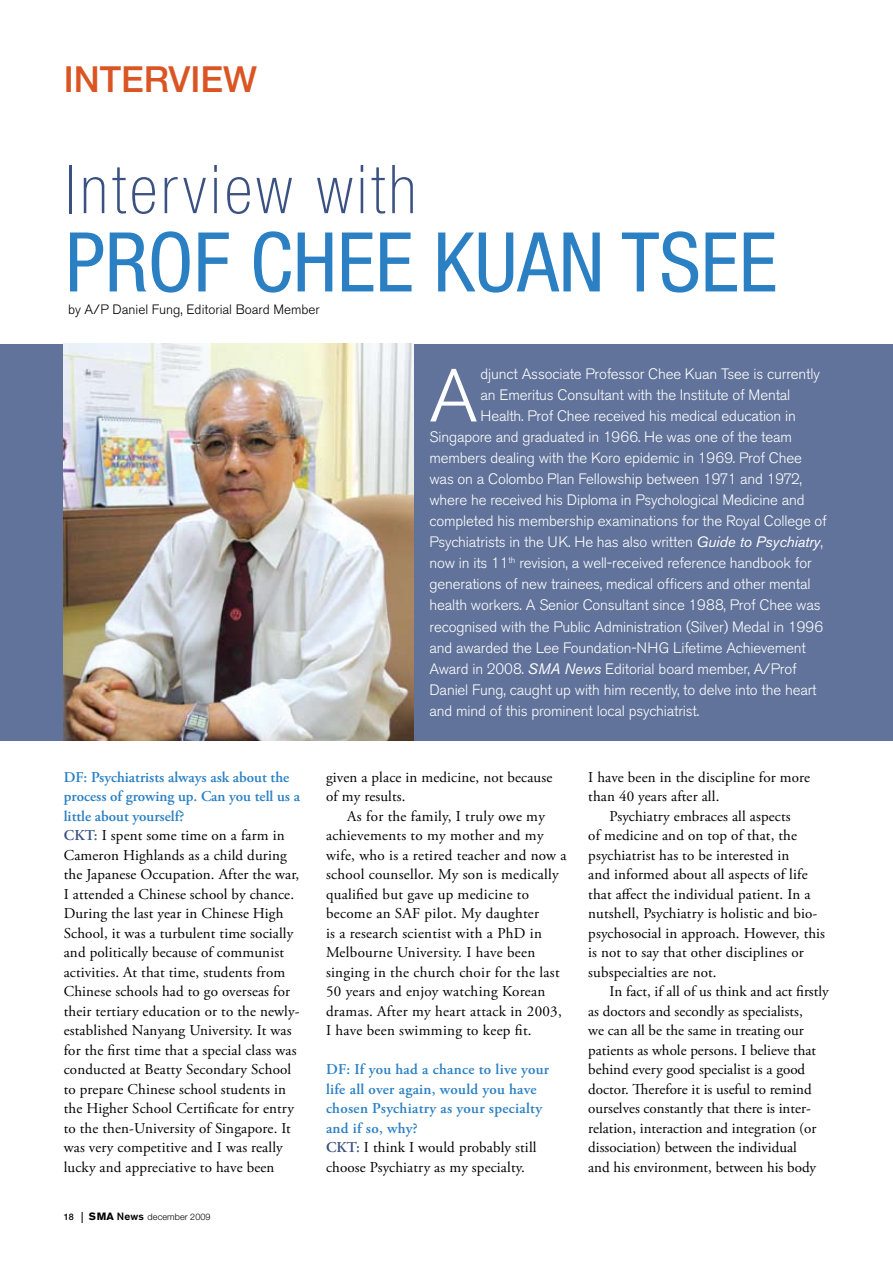
<style>
.page{position:relative;width:893px;height:1263px;background:#fff}
.page>*{position:absolute;margin:0;border:0;box-sizing:border-box;transform-origin:0 0}
.t1{font:condensed 82.5px "Helvetica Neue";color:#2b80c3}
.t2{font:300 74.55px "Akzidenz Grotesk BE";color:#fff}
.t3{font:100 condensed 67.5px "Helvetica Neue";letter-spacing:.06em;color:#3a5181}
.t4{font:500 36px "Helvetica Neue";color:#da5523}
.t5{font:15px/19.5px "Adobe Garamond Pro";letter-spacing:.01em;color:#000}
.t6{font:300 15px "Akzidenz Grotesk BE";letter-spacing:-.01em;color:#fff}
.t7{font:600 15px/19.5px "Adobe Garamond Pro";letter-spacing:.02em;color:#2b80c3}
.t8{font:300 13.5px "Akzidenz Grotesk BE";color:#000}
.t9{font:300 9px "Helvetica Neue";letter-spacing:.01em;color:#000}
.t10{font:500 9px "Helvetica Neue";color:#000}
.s1{font-weight:400;font-style:italic}
.s2{font-weight:600;color:#2b80c3}
.s3{font-weight:600;color:#3a5181}
.s4{color:#3a5181}
.s5{font-weight:400;color:#000}
.s6{font-family:"Akzidenz Grotesk BE";font-weight:700;font-size:10.5px}
.s7{font-family:"Akzidenz Grotesk BE";font-weight:500;font-size:10.5px}
</style>
<div class="page">
<div style="left:0;top:344px;width:893px;height:397px;background:#61739a"></div>
<img style="left:64px;top:344px;width:349px;height:397px">
<h3 class="t4" style="left:64px;top:58px;width:195px">INTERVIEW</h3>
<h3 class="t3" style="left:65px;top:152px;width:353px">Interview with</h3>
<h1 class="t1" style="left:65px;top:215px;width:713px">Prof CHEE KUAN TSEE</h1>
<p class="t8" style="left:68px;top:302px;width:253px">by A/P Daniel Fung, Editorial Board Member</p>
<h2 class="t2" style="left:429px;top:354px;width:50px">A</h2>
<p class="t6" style="left:481px;top:366px;width:341px">djunct Associate Professor Chee Kuan Tsee is currently</p>
<p class="t6" style="left:481px;top:387px;width:311px">an Emeritus Consultant with the Institute of Mental</p>
<p class="t6" style="left:481px;top:408px;width:317px">Health. Prof Chee received his medical education in</p>
<p class="t6" style="left:429px;top:429px;width:364px">Singapore and graduated in 1966. He was one of the team</p>
<p class="t6" style="left:429px;top:450px;width:374px">members dealing with the Koro epidemic in 1969. Prof Chee</p>
<p class="t6" style="left:429px;top:471px;width:374px">was on a Colombo Plan Fellowship between 1971 and 1972,</p>
<p class="t6" style="left:429px;top:492px;width:377px">where he received his Diploma in Psychological Medicine and</p>
<p class="t6" style="left:429px;top:513px;width:399px">completed his membership examinations for the Royal College of</p>
<p class="t6" style="left:429px;top:534px;width:395px">Psychiatrists in the UK. He has also written <span class="s1">Guide to Psychiatry</span>,</p>
<p class="t6" style="left:429px;top:555px;width:384px">now in its 11<sup>th</sup> revision, a well-received reference handbook for</p>
<p class="t6" style="left:429px;top:576px;width:383px">generations of new trainees, medical officers and other mental</p>
<p class="t6" style="left:429px;top:597px;width:393px">health workers. A Senior Consultant since 1988, Prof Chee was</p>
<p class="t6" style="left:429px;top:618px;width:395px">recognised with the Public Administration (Silver) Medal in 1996</p>
<p class="t6" style="left:429px;top:639px;width:378px">and awarded the Lee Foundation-NHG Lifetime Achievement</p>
<p class="t6" style="left:429px;top:660px;width:369px">Award in 2008. <span class="s1">SMA News</span> Editorial board member, A/Prof</p>
<p class="t6" style="left:429px;top:681px;width:389px">Daniel Fung, caught up with him recently, to delve into the heart</p>
<p class="t6" style="left:429px;top:702px;width:271px">and mind of this prominent local psychiatrist.</p>
<p class="t5" style="left:64px;top:768px;width:238px"><span class="s2">DF: Psychiatrists always ask about the process of growing up. Can you tell us a little about yourself?<br></span><span class="s3">CKT:</span> I spent some time on a farm in Cameron Highlands as a child during the Japanese Occupation. After the war, I attended a Chinese school by chance.<br>During the last year in Chinese High School, it was a turbulent time socially and politically because of communist activities. At that time, students from Chinese schools had to go overseas for their tertiary education or to the newly&shy;established Nanyang University. It was for the first time that a special class was conducted at Beatty Secondary School to prepare Chinese school students in the Higher School Certificate for entry to the then-University of Singapore. It was very competitive and I was really lucky and appreciative to have been</p>
<p class="t5" style="left:588px;top:768px;width:223px">I have been in the discipline for more than 40 years after all.</p>
<p class="t5" style="left:326px;top:768px;width:228px">given a place in medicine, not because of my results.</p>
<p class="t5" style="left:326px;top:807px;width:242px;text-indent:21px">As for the family, I truly owe my achievements to my mother and my wife, who is a retired teacher and now a school counsellor. My son is medically qualified but gave up medicine to become an SAF pilot. My daughter<br>is a research scientist with a PhD in Melbourne University. I have been singing in the church choir for the last 50 years and enjoy watching Korean dramas. After my heart attack in 2003, I have been swimming to keep fit.</p>
<p class="t7" style="left:326px;top:1060px;width:225px">DF: If you had a chance to live your life all over again, would you have chosen Psychiatry as your specialty and if so, why?<br><span class="s4">CKT:</span> <span class="s5">I think I would probably still choose Psychiatry as my specialty.</span></p>
<p class="t5" style="left:588px;top:807px;width:238px;text-indent:21px">Psychiatry embraces all aspects<br>of medicine and on top of that, the psychiatrist has to be interested in<br>and informed about all aspects of life that affect the individual patient. In a nutshell, Psychiatry is holistic and bio&shy;psychosocial in approach. However, this is not to say that other disciplines or subspecialties are not.</p>
<p class="t5" style="left:588px;top:982px;width:242px;text-indent:21px">In fact, if all of us think and act firstly as doctors and secondly as specialists,<br>we can all be the same in treating our patients as whole persons. I believe that behind every good specialist is a good doctor. Therefore it is useful to remind ourselves constantly that there is inter&shy;relation, interaction and integration (or dissociation) between the individual<br>and his environment, between his body</p>
<p class="t10" style="left:64px;top:1211px;width:12px">18</p>
<p class="t9" style="left:89px;top:1211px;width:123px"><span class="s6">SMA</span> <span class="s7">News</span> december 2009</p>
</div>
